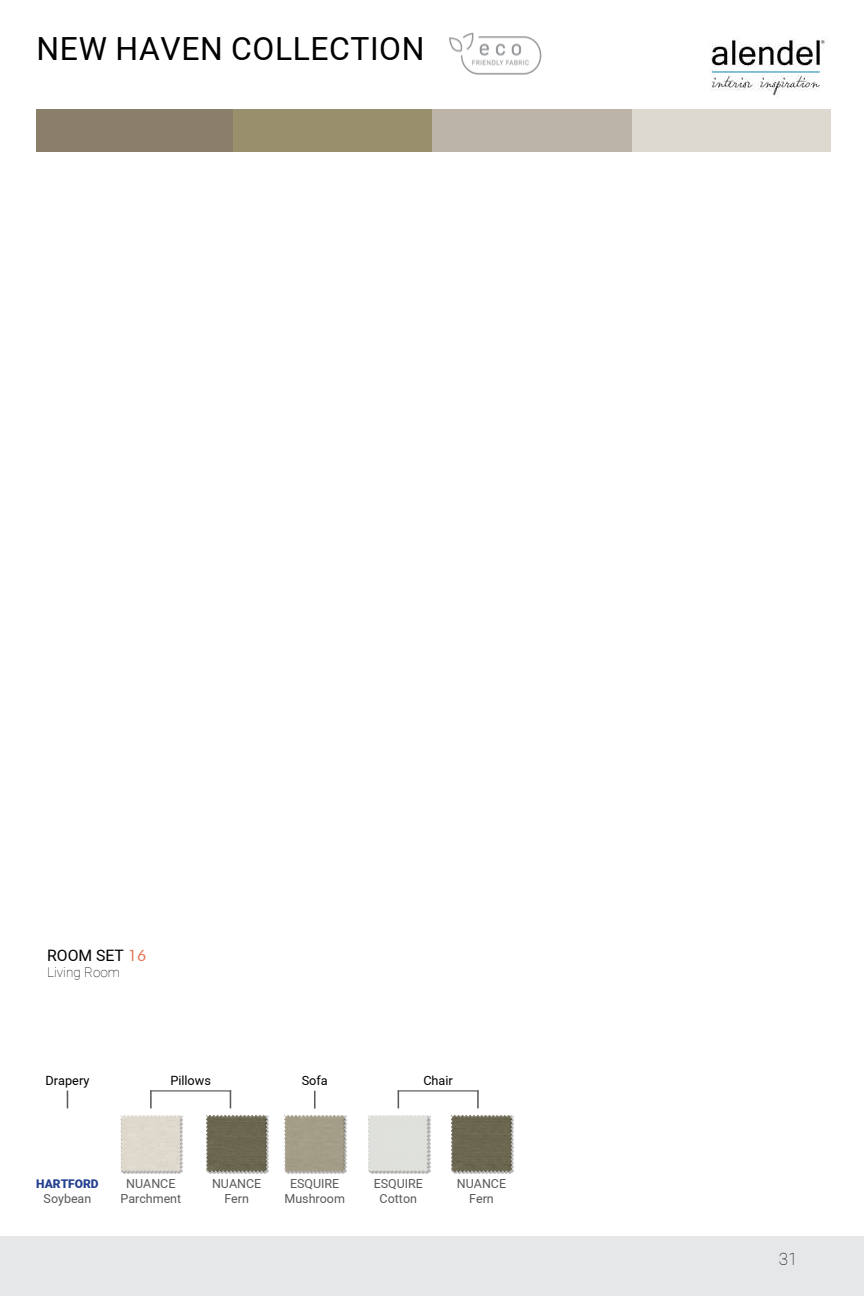
<style>
.page{position:relative;width:864px;height:1296px;background:#fff}
.page>*{position:absolute;margin:0;border:0;box-sizing:border-box;transform-origin:0 0}
.t1{font:31.8px "Araboto";letter-spacing:.02em;color:#000}
.t2{font:100 17px "Araboto";color:#000}
.t3{font:15.8px "Araboto";color:#000}
.t4{font:100 13.4px "Araboto";color:#000}
.t5{font:12.8px "Araboto";color:#000}
.t6{font:12.4px/15px "Araboto";color:#58595b;text-align:center}
.t7{font:900 12px "Araboto";color:#25408f}
.s1{font-family:"Futura BT";color:#e4714d}
</style>
<div class="page">
<img style="left:710px;top:39px;width:115px;height:57px">
<img style="left:449px;top:32px;width:93px;height:43px">
<hr style="left:0;top:1236px;width:3px;height:60px;background:#e6e7e8">
<div style="left:1px;top:1236px;width:863px;height:60px;background:#e6e7e8"></div>
<div style="left:36px;top:109px;width:200px;height:43px;background:#8a7f69"></div>
<div style="left:233px;top:109px;width:200px;height:43px;background:#98906c"></div>
<div style="left:631px;top:109px;width:199px;height:43px;background:#ddd9d0"></div>
<div style="left:432px;top:109px;width:200px;height:43px;background:#bcb4a7"></div>
<div style="left:205px;top:1115px;width:64px;height:58px;background:#000;opacity:.75"></div>
<div style="left:121px;top:1115px;width:63px;height:59px;background:#000;opacity:.3"></div>
<div style="left:119px;top:1115px;width:64px;height:58px;background:#000;opacity:.75"></div>
<hr style="left:150px;top:1090px;width:81px;height:2px;background:#58595b">
<svg style="left:230px;top:1092px;width:1px;height:16px"></svg>
<svg style="left:150px;top:1091px;width:2px;height:17px"></svg>
<svg style="left:314px;top:1091px;width:2px;height:18px"></svg>
<div style="left:285px;top:1115px;width:63px;height:59px;background:#000;opacity:.3"></div>
<div style="left:283px;top:1115px;width:64px;height:58px;background:#000;opacity:.75"></div>
<svg style="left:67px;top:1091px;width:1px;height:17px"></svg>
<div style="left:368px;top:1115px;width:63px;height:59px;background:#000;opacity:.3"></div>
<div style="left:366px;top:1115px;width:64px;height:58px;background:#000;opacity:.75"></div>
<div style="left:450px;top:1115px;width:64px;height:58px;background:#000;opacity:.75"></div>
<hr style="left:398px;top:1090px;width:81px;height:2px;background:#58595b">
<svg style="left:477px;top:1091px;width:2px;height:17px"></svg>
<svg style="left:398px;top:1092px;width:1px;height:16px"></svg>
<h1 class="t1" style="left:37px;top:26px;width:389px">NEW HAVEN COLLECTION</h1>
<p class="t3" style="left:47px;top:944px;width:101px">ROOM SET <span class="s1">16</span></p>
<p class="t4" style="left:47px;top:963px;width:74px">Living Room</p>
<p class="t5" style="left:302px;top:1071px;width:28px">Sofa</p>
<p class="t5" style="left:46px;top:1071px;width:45px">Drapery</p>
<p class="t5" style="left:423px;top:1071px;width:31px">Chair</p>
<p class="t5" style="left:170px;top:1071px;width:42px">Pillows</p>
<p class="t7" style="left:36px;top:1175px;width:64px">HARTFORD</p>
<p class="t6" style="left:44px;top:1191px;width:49px">Soybean</p>
<p class="t6" style="left:120px;top:1176px;width:62px">NUANCE<br>Parchment</p>
<p class="t6" style="left:212px;top:1176px;width:51px">NUANCE<br>Fern</p>
<p class="t6" style="left:284px;top:1176px;width:62px">ESQUIRE<br>Mushroom</p>
<p class="t6" style="left:374px;top:1176px;width:51px">ESQUIRE<br>Cotton</p>
<p class="t6" style="left:457px;top:1176px;width:51px">NUANCE<br>Fern</p>
<h2 class="t2" style="left:779px;top:1247px;width:20px">31</h2>
</div>
